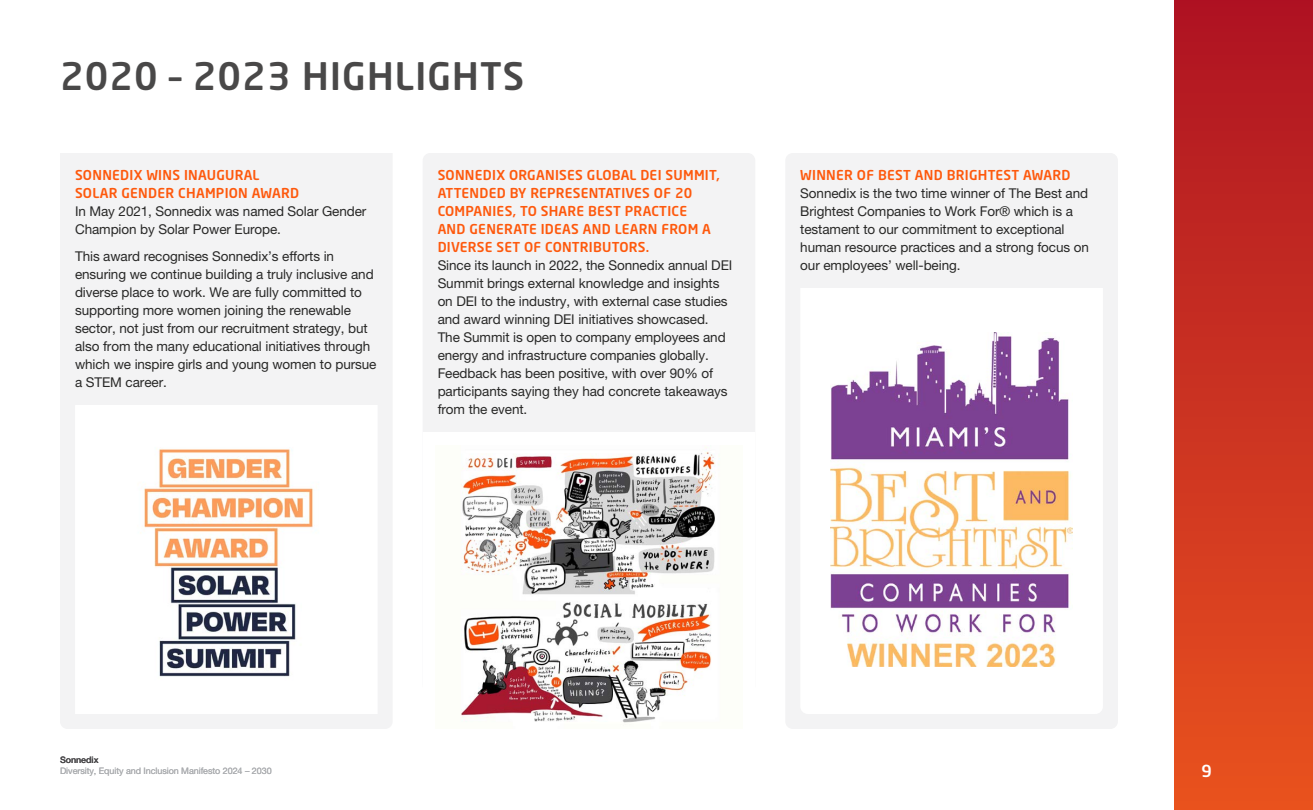
<style>
.page{position:relative;width:1313px;height:810px;background:#fff}
.page>*{position:absolute;margin:0;border:0;box-sizing:border-box;transform-origin:0 0}
.t1{font:500 37.5px "Neo Sans W1 G";letter-spacing:.03em;color:#494848}
.t2{font:500 16.5px "Neo Sans W1 G";color:#fff}
.t3{font:13.5px/18px "Helvetica Neue LT Pro";letter-spacing:-.005em;color:#282827}
.t4{font:500 13.5px/18px "Neo Sans W1 G";letter-spacing:.02em;color:#fe590d}
.t5{font:9px "Helvetica Neue LT Pro";letter-spacing:-.005em;color:#abadb0}
.t6{font:500 9px "Helvetica Neue LT Pro";letter-spacing:-.005em;color:#4a494b}
</style>
<div class="page">
<div style="left:423px;top:153px;width:332px;height:540px;background:#f3f3f4;border-radius:8px"></div>
<div style="left:785px;top:153px;width:332px;height:576px;background:#f3f3f4;border-radius:8px"></div>
<div style="left:423px;top:432px;width:332px;height:261px;background:#fff"></div>
<img style="left:435px;top:446px;width:308px;height:277px">
<div style="left:801px;top:288px;width:301px;height:426px;background:#fff"></div>
<img style="left:831px;top:333px;width:241px;height:333px">
<div style="left:60px;top:153px;width:332px;height:576px;background:#f3f3f4"></div>
<svg style="left:75px;top:405px;width:302px;height:309px"></svg>
<img style="left:121px;top:405px;width:210px;height:309px">
<div style="left:1174px;top:0;width:138px;height:810px;background:linear-gradient(to bottom,#ae1323,#e9521f)"></div>
<h1 class="t1" style="left:60px;top:52px;width:466px">2020 – 2023 HIGHLIGHTS</h1>
<p class="t4" style="left:75px;top:166px;width:226px">SONNEDIX WINS INAUGURAL<br>SOLAR GENDER CHAMPION AWARD</p>
<p class="t3" style="left:75px;top:202px;width:293px">In May 2021, Sonnedix was named Solar Gender<br>Champion by Solar Power Europe.</p>
<p class="t3" style="left:75px;top:247px;width:303px">This award recognises Sonnedix’s efforts in ensuring we continue building a truly inclusive and diverse place to work. We are fully committed to supporting more women joining the renewable sector, not just from our recruitment strategy, but also from the many educational initiatives through which we inspire girls and young women to pursue a STEM career.</p>
<p class="t4" style="left:438px;top:166px;width:284px">SONNEDIX ORGANISES GLOBAL DEI SUMMIT, ATTENDED BY REPRESENTATIVES OF 20<br>COMPANIES, TO SHARE BEST PRACTICE<br>AND GENERATE IDEAS AND LEARN FROM A DIVERSE SET OF CONTRIBUTORS.</p>
<p class="t3" style="left:438px;top:256px;width:296px">Since its launch in 2022, the Sonnedix annual DEI Summit brings external knowledge and insights on DEI to the industry, with external case studies and award winning DEI initiatives showcased.<br>The Summit is open to company employees and energy and infrastructure companies globally.<br>Feedback has been positive, with over 90% of participants saying they had concrete takeaways from the event.</p>
<p class="t4" style="left:800px;top:166px;width:272px">WINNER OF BEST AND BRIGHTEST AWARD</p>
<p class="t3" style="left:800px;top:184px;width:290px">Sonnedix is the two time winner of The Best and Brightest Companies to Work For® which is a testament to our commitment to exceptional human resource practices and a strong focus on our employees’ well-being.</p>
<p class="t6" style="left:60px;top:755px;width:40px">Sonnedix</p>
<p class="t5" style="left:60px;top:765px;width:213px">Diversity, Equity and Inclusion Manifesto 2024 – 2030</p>
<p class="t2" style="left:1201px;top:760px;width:12px">9</p>
</div>
